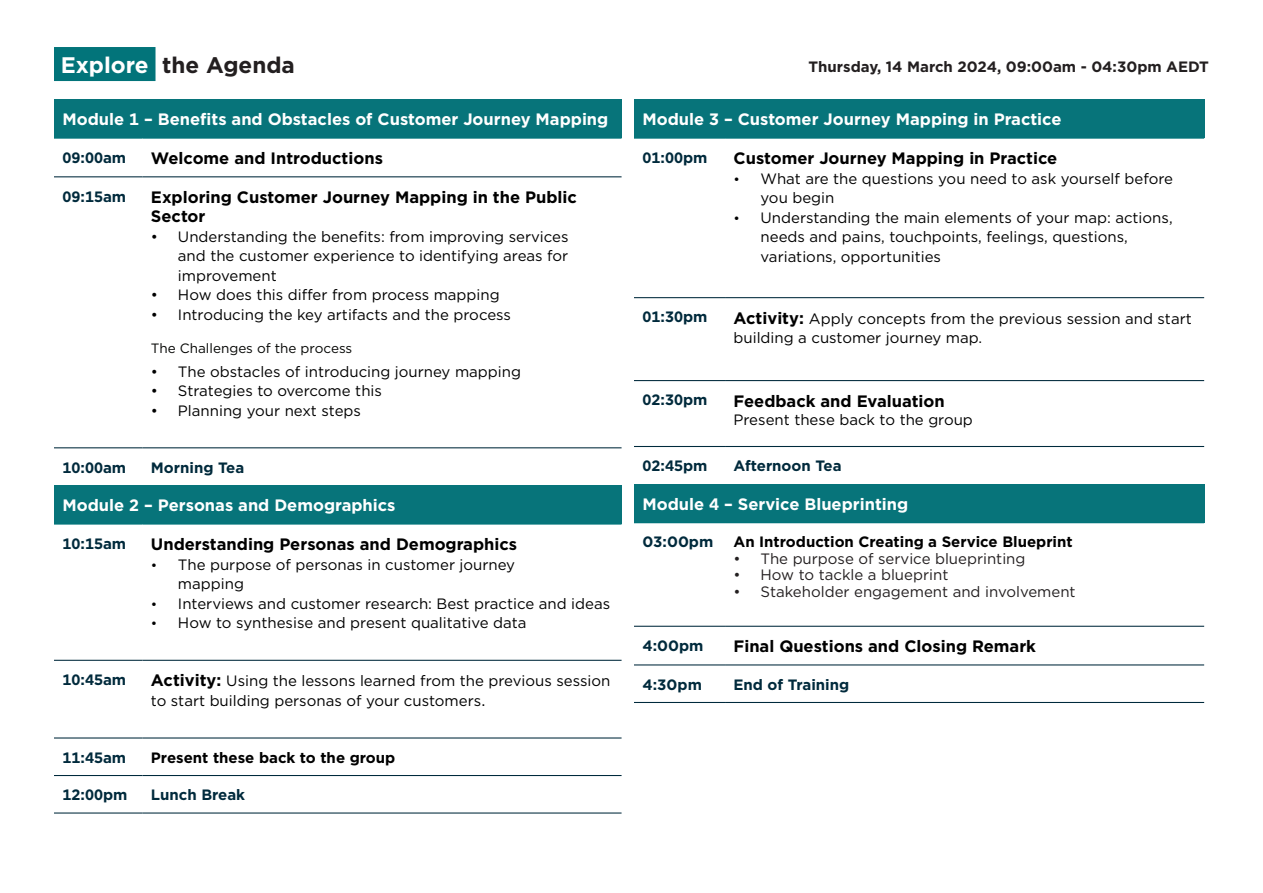
<style>
.page{position:relative;width:1263px;height:893px;background:#fff}
.page>*{position:absolute;margin:0;border:0;box-sizing:border-box;transform-origin:0 0}
.Headers{font:700 22.5px "Gotham";color:#231f20}
.Agenda-titles{font:700 16.5px "Gotham";color:#fff}
.Agenda-titles-2{font:700 16.5px/19.5px "Gotham";color:#000}
.Agenda-bullets{font:700 16.5px "Gotham";color:#000}
.Agenda-titles-3{font:15px/19.5px "Gotham";color:#000}
.Agenda-titles-4{font:700 15px "Gotham";color:#002a3c}
.t1{font:15px "Gotham";color:#231f20}
.Agenda-titles-5{font:700 15px "Gotham";color:#231f20}
.Agenda-titles-6{font:700 15px "Gotham";color:#000}
.Agenda-bullets-2{font:15px "Gotham";color:#000}
.Agenda-bullets-3{font:700 15px "Gotham";color:#000}
.Agenda-bullets-4{font:700 15px "Gotham";color:#002a3c}
.Agenda-bullets-5{font:13.5px "Gotham";color:#040503}
.s1{color:#fff}
.s2{font-size:13.5px}
.s3{font-weight:700;font-size:16.5px}
.s4{font-size:16.5px}
</style>
<div class="page">
<div style="left:634px;top:99px;width:570px;height:39px;background:#07747a"></div>
<div style="left:634px;top:484px;width:570px;height:39px;background:#07747a"></div>
<hr style="left:634px;top:297px;width:91px;height:1px;background:#002a3c">
<hr style="left:725px;top:297px;width:479px;height:1px;background:#002a3c">
<hr style="left:634px;top:380px;width:91px;height:1px;background:#002a3c">
<hr style="left:725px;top:380px;width:479px;height:1px;background:#002a3c">
<hr style="left:634px;top:446px;width:91px;height:1px;background:#002a3c">
<hr style="left:725px;top:446px;width:479px;height:1px;background:#002a3c">
<hr style="left:634px;top:626px;width:91px;height:1px;background:#002a3c">
<hr style="left:725px;top:626px;width:479px;height:1px;background:#002a3c">
<hr style="left:634px;top:664px;width:91px;height:1px;background:#002a3c">
<hr style="left:725px;top:664px;width:479px;height:1px;background:#002a3c">
<hr style="left:634px;top:702px;width:91px;height:1px;background:#002a3c">
<hr style="left:725px;top:702px;width:479px;height:1px;background:#002a3c">
<hr style="left:634px;top:138px;width:91px;height:1px;background:#02747a">
<hr style="left:725px;top:138px;width:479px;height:1px;background:#02747a">
<hr style="left:634px;top:522px;width:91px;height:1px;background:#02747a">
<hr style="left:725px;top:522px;width:479px;height:1px;background:#02747a">
<div style="left:54px;top:99px;width:567px;height:39px;background:#07747a"></div>
<div style="left:54px;top:485px;width:567px;height:39px;background:#07747a"></div>
<hr style="left:54px;top:447px;width:88px;height:1px;background:#002a3c">
<hr style="left:142px;top:447px;width:479px;height:1px;background:#002a3c">
<hr style="left:54px;top:138px;width:88px;height:1px;background:#02747a">
<hr style="left:142px;top:138px;width:479px;height:1px;background:#02747a">
<hr style="left:54px;top:523px;width:88px;height:2px;background:#02747a">
<hr style="left:142px;top:523px;width:479px;height:2px;background:#02747a">
<hr style="left:54px;top:660px;width:88px;height:1px;background:#002a3c">
<hr style="left:142px;top:660px;width:479px;height:1px;background:#002a3c">
<hr style="left:54px;top:737px;width:88px;height:1px;background:#002a3c">
<hr style="left:142px;top:737px;width:479px;height:1px;background:#002a3c">
<hr style="left:54px;top:775px;width:88px;height:1px;background:#002a3c">
<hr style="left:142px;top:775px;width:479px;height:1px;background:#002a3c">
<hr style="left:54px;top:812px;width:88px;height:1px;background:#002a3c">
<hr style="left:142px;top:812px;width:479px;height:1px;background:#002a3c">
<hr style="left:54px;top:176px;width:88px;height:1px;background:#002a3c">
<hr style="left:142px;top:176px;width:479px;height:1px;background:#002a3c">
<div style="left:54px;top:47px;width:101px;height:34px;background:#02747a"></div>
<p class="Headers" style="left:61px;top:50px;width:236px"><span class="s1">Explore</span> the Agenda</p>
<p class="Agenda-titles-5" style="left:808px;top:57px;width:402px">Thursday, 14 March 2024, 09:00am - 04:30pm AEDT</p>
<p class="Agenda-titles" style="left:63px;top:109px;width:547px">Module 1 – Benefits and Obstacles of Customer Journey Mapping</p>
<p class="Agenda-titles-4" style="left:63px;top:148px;width:65px">09:00am</p>
<p class="Agenda-titles-2" style="left:151px;top:148px;width:234px">Welcome and Introductions</p>
<p class="Agenda-titles-4" style="left:63px;top:186px;width:65px">09:15am</p>
<p class="Agenda-titles-2" style="left:151px;top:187px;width:427px">Exploring Customer Journey Mapping in the Public<br>Sector</p>
<p class="Agenda-titles-3" style="left:178px;top:226px;width:392px;text-align:justify;text-indent:-27px">• Understanding the benefits: from improving services and the customer experience to identifying areas for improvement</p>
<p class="Agenda-titles-3" style="left:151px;top:285px;width:350px">• How does this differ from process mapping</p>
<p class="Agenda-titles-3" style="left:151px;top:304px;width:362px">• Introducing the key artifacts and the process</p>
<p class="Agenda-bullets-5" style="left:151px;top:339px;width:203px">The Challenges of the process</p>
<p class="Agenda-titles-3" style="left:151px;top:361px;width:372px">• The obstacles of introducing journey mapping</p>
<p class="Agenda-titles-3" style="left:151px;top:381px;width:232px">• Strategies to overcome this</p>
<p class="Agenda-titles-3" style="left:151px;top:400px;width:211px">• Planning your next steps</p>
<p class="Agenda-titles-4" style="left:63px;top:457px;width:65px">10:00am</p>
<p class="Agenda-bullets-4" style="left:151px;top:457px;width:95px">Morning Tea</p>
<p class="Agenda-titles" style="left:63px;top:494px;width:334px">Module 2 – Personas and Demographics</p>
<p class="Agenda-titles-4" style="left:63px;top:534px;width:65px">10:15am</p>
<p class="Agenda-titles-2" style="left:151px;top:534px;width:368px">Understanding Personas and Demographics</p>
<p class="Agenda-titles-3" style="left:178px;top:554px;width:339px;text-indent:-27px"><span class="s2">•</span> The purpose of personas in customer journey mapping</p>
<p class="Agenda-titles-3" style="left:151px;top:593px;width:461px"><span class="s2">•</span> Interviews and customer research: Best practice and ideas</p>
<p class="Agenda-titles-3" style="left:151px;top:613px;width:377px"><span class="s2">•</span> How to synthesise and present qualitative data</p>
<p class="Agenda-titles-4" style="left:63px;top:670px;width:65px">10:45am</p>
<p class="Agenda-titles-3" style="left:151px;top:671px;width:461px"><span class="s3">Activity:</span> Using the lessons learned from the previous session to start building personas of your customers<span class="s4">.</span></p>
<p class="Agenda-titles-4" style="left:63px;top:747px;width:65px">11:45am</p>
<p class="Agenda-bullets-3" style="left:151px;top:747px;width:246px">Present these back to the group</p>
<p class="Agenda-titles-4" style="left:63px;top:785px;width:66px">12:00pm</p>
<p class="Agenda-titles-4" style="left:151px;top:785px;width:96px">Lunch Break</p>
<p class="Agenda-titles" style="left:642px;top:109px;width:421px">Module 3 – Customer Journey Mapping in Practice</p>
<p class="Agenda-titles-4" style="left:642px;top:148px;width:66px">01:00pm</p>
<p class="Agenda-titles-2" style="left:733px;top:148px;width:325px">Customer Journey Mapping in Practice</p>
<p class="Agenda-titles-3" style="left:760px;top:168px;width:414px;text-indent:-27px"><span class="s2">•</span> What are the questions you need to ask yourself before you begin</p>
<p class="Agenda-titles-3" style="left:760px;top:207px;width:414px;text-indent:-27px"><span class="s2">•</span> Understanding the main elements of your map: actions, needs and pains, touchpoints, feelings, questions, variations, opportunities</p>
<p class="Agenda-titles-4" style="left:642px;top:307px;width:66px">01:30pm</p>
<p class="Agenda-titles-3" style="left:733px;top:308px;width:460px"><span class="s3">Activity:</span> Apply concepts from the previous session and start building a customer journey map.</p>
<p class="Agenda-titles-4" style="left:642px;top:390px;width:66px">02:30pm</p>
<p class="Agenda-bullets" style="left:733px;top:390px;width:213px">Feedback and Evaluation</p>
<p class="Agenda-bullets-2" style="left:733px;top:410px;width:241px">Present these back to the group</p>
<p class="Agenda-titles-4" style="left:642px;top:456px;width:66px">02:45pm</p>
<p class="Agenda-titles-4" style="left:733px;top:456px;width:110px">Afternoon Tea</p>
<p class="Agenda-titles" style="left:642px;top:493px;width:267px">Module 4 – Service Blueprinting</p>
<p class="Agenda-titles-4" style="left:642px;top:532px;width:72px">03:00pm</p>
<p class="Agenda-titles-6" style="left:733px;top:532px;width:341px">An Introduction Creating a Service Blueprint</p>
<p class="t1" style="left:733px;top:549px;width:293px">• The purpose of service blueprinting</p>
<p class="t1" style="left:733px;top:566px;width:216px">• How to tackle a blueprint</p>
<p class="t1" style="left:733px;top:582px;width:344px">• Stakeholder engagement and involvement</p>
<p class="Agenda-titles-4" style="left:642px;top:636px;width:63px">4:00pm</p>
<p class="Agenda-bullets" style="left:733px;top:635px;width:304px">Final Questions and Closing Remark</p>
<p class="Agenda-titles-4" style="left:642px;top:674px;width:61px">4:30pm</p>
<p class="Agenda-titles-4" style="left:733px;top:674px;width:117px">End of Training</p>
</div>
